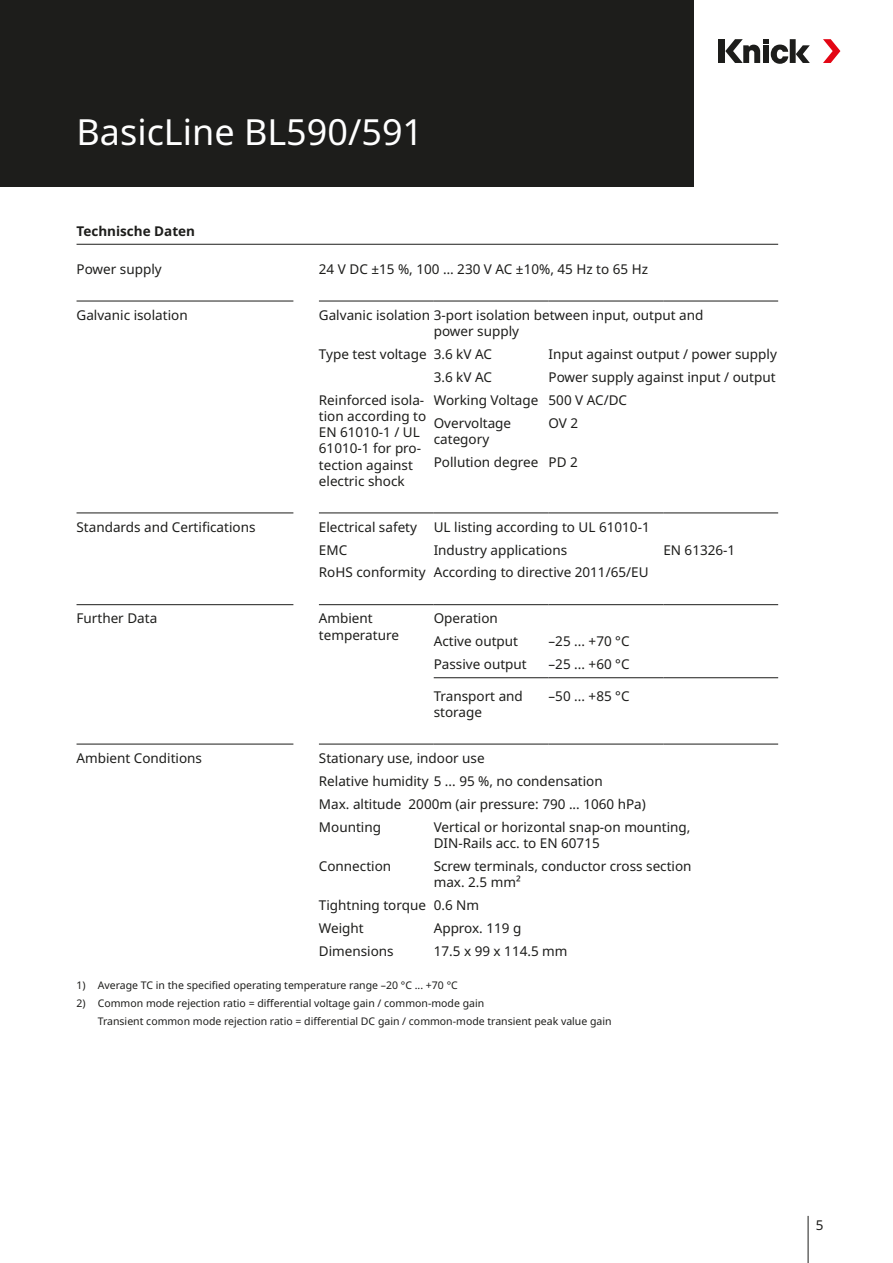
<style>
.page{position:relative;width:893px;height:1263px;background:#fff}
.page>*{position:absolute;margin:0;border:0;box-sizing:border-box;transform-origin:0 0}
.Inhalt_Bereich{font:36px "Noto Sans";color:#fff}
.Tabelle_Text{font:13.5px/16.2px "Noto Sans";color:#1d1d1b}
.Tabelle_Headline{font:700 13.5px "Noto Sans";color:#1d1d1b}
.Fussnoten{font:10.5px/18px "Noto Sans";color:#1d1d1b}
</style>
<div class="page">
<div style="left:0;top:0;width:693px;height:187px;background:#1d1d1b"></div>
<hr style="left:808px;top:1216px;width:1px;height:47px;background:#1d1d1b">
<div style="left:719px;top:39px;width:6px;height:24px;background:#1d1d1b"></div>
<div style="left:790px;top:39px;width:6px;height:24px;background:#1d1d1b"></div>
<svg style="left:796px;top:45px;width:14px;height:18px"></svg>
<svg style="left:725px;top:39px;width:63px;height:25px"></svg>
<svg style="left:823px;top:39px;width:17px;height:24px"></svg>
<hr style="left:77px;top:244px;width:701px;height:1px;background:#1d1d1b">
<hr style="left:77px;top:513px;width:216px;height:1px;background:#1d1d1b">
<hr style="left:319px;top:513px;width:115px;height:1px;background:#1d1d1b">
<hr style="left:434px;top:513px;width:115px;height:1px;background:#1d1d1b">
<hr style="left:549px;top:513px;width:114px;height:1px;background:#1d1d1b">
<hr style="left:663px;top:513px;width:115px;height:1px;background:#1d1d1b">
<hr style="left:77px;top:604px;width:216px;height:1px;background:#1d1d1b">
<hr style="left:319px;top:604px;width:115px;height:1px;background:#1d1d1b">
<hr style="left:434px;top:604px;width:115px;height:1px;background:#1d1d1b">
<hr style="left:549px;top:604px;width:114px;height:1px;background:#1d1d1b">
<hr style="left:663px;top:604px;width:115px;height:1px;background:#1d1d1b">
<hr style="left:77px;top:744px;width:216px;height:1px;background:#1d1d1b">
<hr style="left:319px;top:744px;width:115px;height:1px;background:#1d1d1b">
<hr style="left:434px;top:744px;width:115px;height:1px;background:#1d1d1b">
<hr style="left:549px;top:744px;width:114px;height:1px;background:#1d1d1b">
<hr style="left:663px;top:744px;width:115px;height:1px;background:#1d1d1b">
<hr style="left:77px;top:301px;width:216px;height:1px;background:#1d1d1b">
<hr style="left:319px;top:301px;width:115px;height:1px;background:#1d1d1b">
<hr style="left:434px;top:301px;width:115px;height:1px;background:#1d1d1b">
<hr style="left:549px;top:301px;width:114px;height:1px;background:#1d1d1b">
<hr style="left:663px;top:301px;width:115px;height:1px;background:#1d1d1b">
<hr style="left:434px;top:677px;width:115px;height:1px;background:#1d1d1b">
<hr style="left:549px;top:677px;width:114px;height:1px;background:#1d1d1b">
<hr style="left:663px;top:677px;width:115px;height:1px;background:#1d1d1b">
<p class="Inhalt_Bereich" style="left:77px;top:106px;width:348px">BasicLine BL590/591</p>
<p class="Tabelle_Headline" style="left:77px;top:221px;width:120px">Technische Daten</p>
<p class="Tabelle_Text" style="left:77px;top:261px;width:87px">Power supply</p>
<p class="Tabelle_Text" style="left:319px;top:261px;width:331px">24 V DC ±15 %, 100 … 230 V AC ±10%, 45 Hz to 65 Hz</p>
<p class="Tabelle_Text" style="left:77px;top:307px;width:113px">Galvanic isolation</p>
<p class="Tabelle_Text" style="left:319px;top:307px;width:386px">Galvanic isolation 3-port isolation between input, output and</p>
<p class="Tabelle_Text" style="left:434px;top:323px;width:87px">power supply</p>
<p class="Tabelle_Text" style="left:319px;top:346px;width:109px">Type test voltage</p>
<p class="Tabelle_Text" style="left:434px;top:346px;width:60px">3.6 kV AC</p>
<p class="Tabelle_Text" style="left:549px;top:346px;width:230px">Input against output / power supply</p>
<p class="Tabelle_Text" style="left:434px;top:369px;width:60px">3.6 kV AC</p>
<p class="Tabelle_Text" style="left:549px;top:369px;width:229px">Power supply against input / output</p>
<p class="Tabelle_Text" style="left:319px;top:392px;width:109px">Reinforced isola&shy;tion according to<br>EN 61010-1 / UL<br>61010-1 for pro&shy;tection against electric shock</p>
<p class="Tabelle_Text" style="left:434px;top:392px;width:106px">Working Voltage</p>
<p class="Tabelle_Text" style="left:549px;top:392px;width:80px">500 V AC/DC</p>
<p class="Tabelle_Text" style="left:434px;top:415px;width:79px">Overvoltage category</p>
<p class="Tabelle_Text" style="left:549px;top:415px;width:31px">OV 2</p>
<p class="Tabelle_Text" style="left:434px;top:454px;width:106px">Pollution degree</p>
<p class="Tabelle_Text" style="left:549px;top:454px;width:31px">PD 2</p>
<p class="Tabelle_Text" style="left:77px;top:519px;width:180px">Standards and Certifications</p>
<p class="Tabelle_Text" style="left:319px;top:519px;width:100px">Electrical safety</p>
<p class="Tabelle_Text" style="left:434px;top:519px;width:218px">UL listing according to UL 61010-1</p>
<p class="Tabelle_Text" style="left:319px;top:542px;width:30px">EMC</p>
<p class="Tabelle_Text" style="left:434px;top:542px;width:135px">Industry applications</p>
<p class="Tabelle_Text" style="left:663px;top:542px;width:73px">EN 61326-1</p>
<p class="Tabelle_Text" style="left:319px;top:565px;width:108px">RoHS conformity</p>
<p class="Tabelle_Text" style="left:434px;top:565px;width:216px">According to directive 2011/65/EU</p>
<p class="Tabelle_Text" style="left:77px;top:611px;width:82px">Further Data</p>
<p class="Tabelle_Text" style="left:319px;top:611px;width:82px">Ambient temperature</p>
<p class="Tabelle_Text" style="left:434px;top:611px;width:66px">Operation</p>
<p class="Tabelle_Text" style="left:434px;top:634px;width:86px">Active output</p>
<p class="Tabelle_Text" style="left:549px;top:634px;width:83px">–25 ... +70 °C</p>
<p class="Tabelle_Text" style="left:434px;top:656px;width:95px">Passive output</p>
<p class="Tabelle_Text" style="left:549px;top:656px;width:83px">–25 ... +60 °C</p>
<p class="Tabelle_Text" style="left:434px;top:688px;width:91px">Transport and storage</p>
<p class="Tabelle_Text" style="left:549px;top:688px;width:83px">–50 ... +85 °C</p>
<p class="Tabelle_Text" style="left:77px;top:750px;width:127px">Ambient Conditions</p>
<p class="Tabelle_Text" style="left:319px;top:750px;width:167px">Stationary use, indoor use</p>
<p class="Tabelle_Text" style="left:319px;top:773px;width:285px">Relative humidity 5 ... 95 %, no condensation</p>
<p class="Tabelle_Text" style="left:319px;top:796px;width:328px">Max. altitude 2000m (air pressure: 790 ... 1060 hPa)</p>
<p class="Tabelle_Text" style="left:319px;top:819px;width:64px">Mounting</p>
<p class="Tabelle_Text" style="left:434px;top:819px;width:258px">Vertical or horizontal snap-on mounting,<br>DIN-Rails acc. to EN 60715</p>
<p class="Tabelle_Text" style="left:319px;top:858px;width:74px">Connection</p>
<p class="Tabelle_Text" style="left:434px;top:858px;width:259px">Screw terminals, conductor cross section max. 2.5 mm²</p>
<p class="Tabelle_Text" style="left:319px;top:897px;width:109px">Tightning torque</p>
<p class="Tabelle_Text" style="left:434px;top:897px;width:47px">0.6 Nm</p>
<p class="Tabelle_Text" style="left:319px;top:920px;width:46px">Weight</p>
<p class="Tabelle_Text" style="left:434px;top:920px;width:89px">Approx. 119 g</p>
<p class="Tabelle_Text" style="left:319px;top:943px;width:76px">Dimensions</p>
<p class="Tabelle_Text" style="left:434px;top:943px;width:135px">17.5 x 99 x 114.5 mm</p>
<p class="Fussnoten" style="left:77px;top:976px;width:383px">1) Average TC in the specified operating temperature range –20 °C ... +70 °C</p>
<p class="Fussnoten" style="left:98px;top:994px;width:515px;text-indent:-21px">2) Common mode rejection ratio = differential voltage gain / common-mode gain<br>Transient common mode rejection ratio = differential DC gain / common-mode transient peak value gain</p>
<p class="Tabelle_Text" style="left:816px;top:1217px;width:9px">5</p>
</div>
